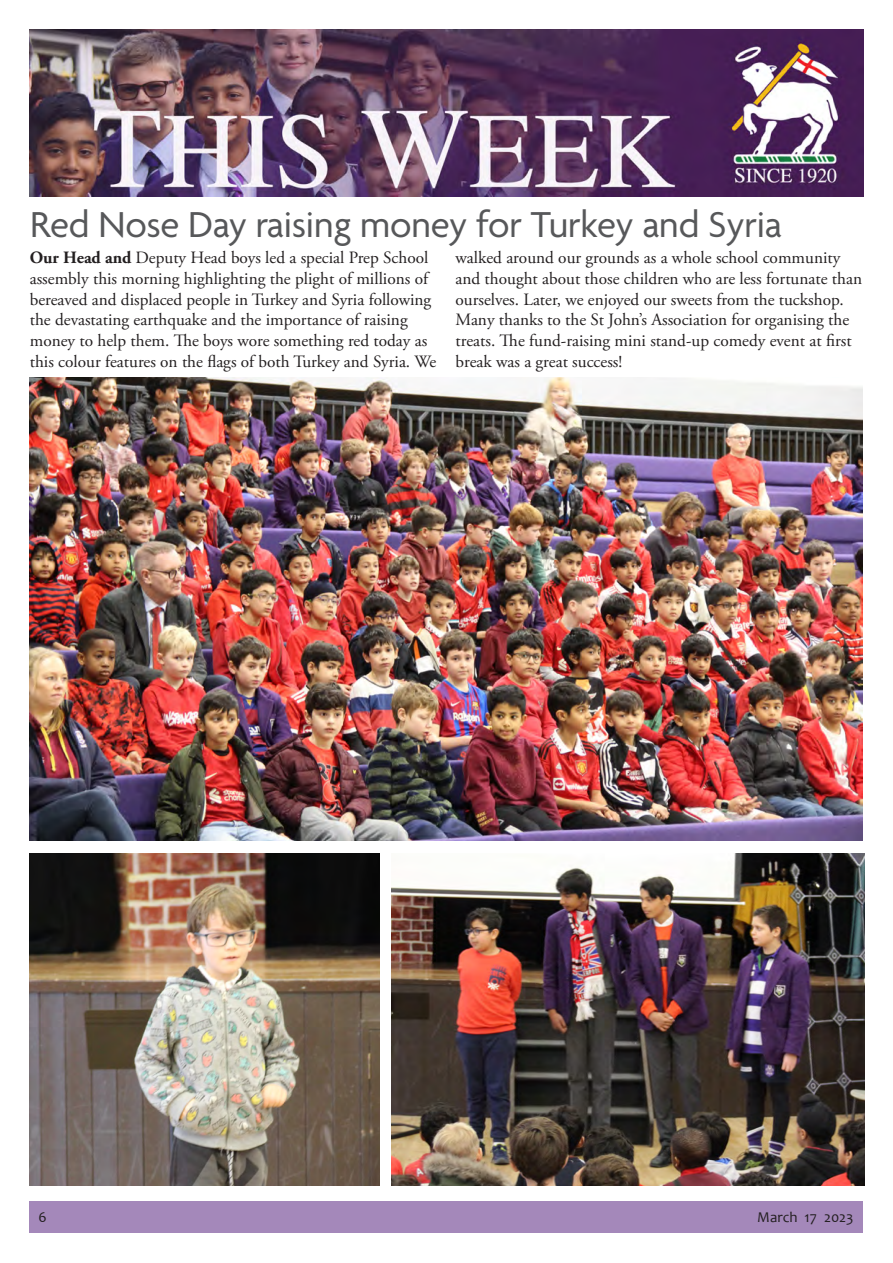
<style>
.page{position:relative;width:893px;height:1263px;background:#fff}
.page>*{position:absolute;margin:0;border:0;box-sizing:border-box;transform-origin:0 0}
.t1{font:39px "Agenda";letter-spacing:-.005em;color:#57585a}
.t2{font:17.25px/20.7px "Adobe Garamond Pro";color:#231f20}
.t3{font:15px "Candara";color:#231f20}
.s1{font-weight:700}
</style>
<div class="page">
<div style="left:29px;top:1201px;width:834px;height:32px;background:#a488ba"></div>
<img style="left:30px;top:30px;width:833px;height:166px">
<img style="left:29px;top:377px;width:834px;height:464px">
<img style="left:30px;top:854px;width:350px;height:331px">
<img style="left:392px;top:854px;width:472px;height:331px">
<p class="t1" style="left:30px;top:203px;width:753px">Red Nose Day raising money for Turkey and Syria</p>
<p class="t2" style="left:30px;top:248px;width:408px"><span class="s1">Our Head and</span> Deputy Head boys led a special Prep School assembly this morning highlighting the plight of millions of bereaved and displaced people in Turkey and Syria following the devastating earthquake and the importance of raising money to help them. The boys wore something red today as this colour features on the flags of both Turkey and Syria. We</p>
<p class="t2" style="left:455px;top:248px;width:408px">walked around our grounds as a whole school community and thought about those children who are less fortunate than ourselves. Later, we enjoyed our sweets from the tuckshop.<br>Many thanks to the St John’s Association for organising the treats. The fund-raising mini stand-up comedy event at first break was a great success!</p>
<p class="t3" style="left:38px;top:1207px;width:10px">6</p>
<p class="t3" style="left:757px;top:1207px;width:98px">March 17 2023</p>
</div>
